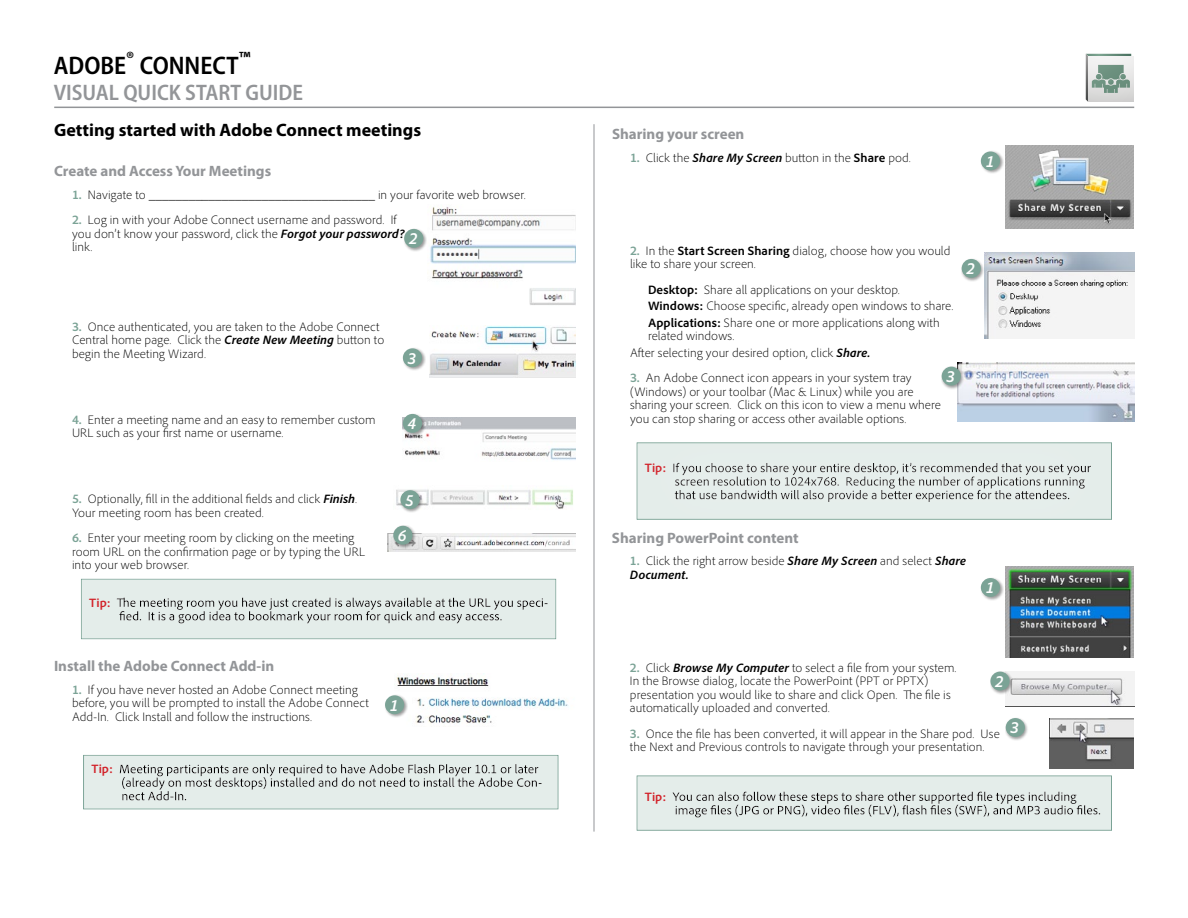
<style>
.page{position:relative;width:1188px;height:918px;background:#fff}
.page>*{position:absolute;margin:0;border:0;box-sizing:border-box;transform-origin:0 0}
.t1{font:600 semi-condensed 25.5px "Myriad Pro";color:#000}
.t2{font:600 semi-condensed 22.5px "Myriad Pro";color:#939598}
.t3{font:700 18px "Myriad Pro";color:#000}
.t4{font:italic 700 16.5px/35.5px "Adobe Clean";color:#fff;text-align:center}
.t5{font:700 15px "Myriad Pro";color:#939598}
.t6{font:300 12.75px/13.5px "Adobe Clean";color:#000}
.t7{font:700 12.75px "Adobe Clean";letter-spacing:.005em;color:#d2232a}
.s1{font-weight:700;color:#7ba396}
.s2{font-weight:700;font-style:italic}
.s3{font-weight:700}
</style>
<div class="page">
<svg style="left:1086px;top:54px;width:48px;height:48px"></svg>
<hr style="left:54px;top:107px;width:1080px;height:1px;background:#939598">
<img style="left:429px;top:325px;width:147px;height:53px">
<img style="left:405px;top:418px;width:171px;height:42px">
<img style="left:396px;top:489px;width:177px;height:20px">
<img style="left:387px;top:534px;width:189px;height:18px">
<svg style="left:83px;top:581px;width:471px;height:56px"></svg>
<div style="left:81px;top:579px;width:475px;height:60px;border:1px solid #7ba396"></div>
<svg style="left:85px;top:757px;width:472px;height:50px"></svg>
<div style="left:83px;top:755px;width:476px;height:54px;border:1px solid #7ba396"></div>
<img style="left:396px;top:675px;width:173px;height:49px">
<img style="left:1006px;top:145px;width:128px;height:84px">
<img style="left:1006px;top:566px;width:128px;height:91px">
<img style="left:984px;top:252px;width:150px;height:87px">
<img style="left:958px;top:363px;width:176px;height:58px">
<img style="left:1006px;top:671px;width:128px;height:35px">
<img style="left:1049px;top:718px;width:84px;height:50px">
<hr style="left:594px;top:124px;width:1px;height:708px;background:#939598">
<img style="left:430px;top:207px;width:146px;height:98px">
<div style="left:403px;top:228px;width:24px;height:24px;background:#000;opacity:.4"></div>
<div style="left:404px;top:229px;width:19px;height:19px;background:#7ba396;border-radius:50%"></div>
<div style="left:980px;top:150px;width:24px;height:24px;background:#000;opacity:.4"></div>
<div style="left:981px;top:152px;width:19px;height:18px;background:#7ba396;border-radius:50%"></div>
<div style="left:980px;top:577px;width:24px;height:24px;background:#000;opacity:.4"></div>
<div style="left:981px;top:578px;width:19px;height:19px;background:#7ba396;border-radius:50%"></div>
<div style="left:961px;top:258px;width:24px;height:24px;background:#000;opacity:.4"></div>
<div style="left:962px;top:259px;width:19px;height:19px;background:#7ba396;border-radius:50%"></div>
<div style="left:990px;top:671px;width:24px;height:24px;background:#000;opacity:.4"></div>
<div style="left:990px;top:672px;width:20px;height:19px;background:#7ba396;border-radius:50%"></div>
<div style="left:941px;top:366px;width:24px;height:24px;background:#000;opacity:.4"></div>
<div style="left:942px;top:367px;width:19px;height:19px;background:#7ba396;border-radius:50%"></div>
<div style="left:1005px;top:717px;width:24px;height:24px;background:#000;opacity:.4"></div>
<div style="left:1006px;top:718px;width:19px;height:19px;background:#7ba396;border-radius:50%"></div>
<div style="left:402px;top:347px;width:24px;height:24px;background:#000;opacity:.4"></div>
<div style="left:403px;top:348px;width:19px;height:19px;background:#7ba396;border-radius:50%"></div>
<div style="left:402px;top:413px;width:24px;height:24px;background:#000;opacity:.4"></div>
<div style="left:403px;top:414px;width:19px;height:19px;background:#7ba396;border-radius:50%"></div>
<div style="left:400px;top:489px;width:24px;height:24px;background:#000;opacity:.4"></div>
<div style="left:400px;top:490px;width:20px;height:19px;background:#7ba396;border-radius:50%"></div>
<div style="left:393px;top:525px;width:24px;height:24px;background:#000;opacity:.4"></div>
<div style="left:393px;top:526px;width:19px;height:19px;background:#7ba396;border-radius:50%"></div>
<div style="left:384px;top:694px;width:24px;height:24px;background:#000;opacity:.4"></div>
<div style="left:385px;top:695px;width:19px;height:19px;background:#7ba396;border-radius:50%"></div>
<div style="left:623px;top:440px;width:501px;height:81px;background:#fff;opacity:.73"></div>
<svg style="left:639px;top:777px;width:471px;height:52px"></svg>
<div style="left:637px;top:775px;width:475px;height:56px;border:1px solid #7ba396"></div>
<h1 class="t1" style="left:54px;top:50px;width:198px">ADOBE<sup>®</sup> CONNECT<sup>™</sup></h1>
<h2 class="t2" style="left:54px;top:78px;width:251px">VISUAL QUICK START GUIDE</h2>
<h3 class="t3" style="left:54px;top:118px;width:369px">Getting started with Adobe Connect meetings</h3>
<p class="t5" style="left:54px;top:161px;width:219px">Create and Access Your Meetings</p>
<p class="t6" style="left:72px;top:188px;width:455px"><span class="s1">1.</span> Navigate to __________________________________ in your favorite web browser.</p>
<p class="t6" style="left:72px;top:213px;width:334px"><span class="s1">2.</span> Log in with your Adobe Connect username and password. If you don’t know your password, click the <span class="s2">Forgot your password? </span>link.</p>
<p class="t4" style="left:409px;top:221px;width:10px">2</p>
<p class="t6" style="left:72px;top:320px;width:314px"><span class="s1">3.</span> Once authenticated, you are taken to the Adobe Connect<br>Central home page. Click the <span class="s2">Create New Meeting</span> button to begin the Meeting Wizard.</p>
<p class="t6" style="left:72px;top:413px;width:305px"><span class="s1">4.</span> Enter a meeting name and an easy to remember custom<br>URL such as your first name or username.</p>
<p class="t4" style="left:407px;top:340px;width:10px">3</p>
<p class="t4" style="left:407px;top:406px;width:10px">4</p>
<p class="t6" style="left:72px;top:492px;width:287px"><span class="s1">5.</span> Optionally, fill in the additional fields and click <span class="s2">Finish</span>.<br>Your meeting room has been created.</p>
<p class="t6" style="left:72px;top:531px;width:295px"><span class="s1">6.</span> Enter your meeting room by clicking on the meeting room URL on the confirmation page or by typing the URL into your web browser.</p>
<p class="t7" style="left:89px;top:595px;width:23px">Tip:</p>
<p class="t4" style="left:398px;top:482px;width:18px">5<br>6</p>
<p class="t5" style="left:54px;top:656px;width:222px">Install the Adobe Connect Add-in</p>
<p class="t6" style="left:72px;top:683px;width:298px"><span class="s1">1.</span> If you have never hosted an Adobe Connect meeting before, you will be prompted to install the Adobe Connect<br>Add-In. Click Install and follow the instructions.</p>
<p class="t7" style="left:91px;top:761px;width:23px">Tip:</p>
<p class="t4" style="left:390px;top:687px;width:10px">1</p>
<p class="t5" style="left:612px;top:124px;width:134px">Sharing your screen</p>
<p class="t6" style="left:630px;top:151px;width:282px"><span class="s1">1.</span> Click the <span class="s2">Share My Screen</span> button in the <span class="s3">Share</span> pod.</p>
<p class="t4" style="left:985px;top:143px;width:10px">1</p>
<p class="t6" style="left:630px;top:244px;width:322px"><span class="s1">2.</span> In the <span class="s3">Start Screen Sharing</span> dialog, choose how you would like to share your screen.</p>
<p class="t6" style="left:648px;top:281px;width:307px;line-height:16.5px"><span class="s3">Desktop:</span> Share all applications on your desktop.<br><span class="s3">Windows:</span> Choose specific, already open windows to share.<br><span class="s3">Applications:</span> Share one or more applications along with</p>
<p class="t6" style="left:630px;top:328px;width:242px;line-height:16.5px;text-indent:18px">related windows.<br>After selecting your desired option, click <span class="s2">Share.</span></p>
<p class="t6" style="left:630px;top:371px;width:313px"><span class="s1">3.</span> An Adobe Connect icon appears in your system tray (Windows) or your toolbar (Mac &amp; Linux) while you are sharing your screen. Click on this icon to view a menu where you can stop sharing or access other available options.</p>
<p class="t4" style="left:946px;top:358px;width:10px">3</p>
<p class="t4" style="left:966px;top:251px;width:10px">2</p>
<p class="t7" style="left:645px;top:460px;width:23px">Tip:</p>
<p class="t5" style="left:612px;top:528px;width:188px">Sharing PowerPoint content</p>
<p class="t6" style="left:630px;top:554px;width:338px"><span class="s1">1.</span> Click the right arrow beside <span class="s2">Share My Screen</span> and select <span class="s2">Share<br>Document.</span></p>
<p class="t4" style="left:985px;top:570px;width:10px">1</p>
<p class="t6" style="left:630px;top:661px;width:328px"><span class="s1">2.</span> Click <span class="s2">Browse My Computer</span> to select a file from your system.<br>In the Browse dialog, locate the PowerPoint (PPT or PPTX) presentation you would like to share and click Open. The file is automatically uploaded and converted.</p>
<p class="t6" style="left:630px;top:727px;width:371px"><span class="s1">3.</span> Once the file has been converted, it will appear in the Share pod. Use the Next and Previous controls to navigate through your presentation.</p>
<p class="t4" style="left:995px;top:663px;width:10px">2</p>
<p class="t4" style="left:1010px;top:710px;width:10px">3</p>
<p class="t7" style="left:645px;top:789px;width:23px">Tip:</p>
</div>
